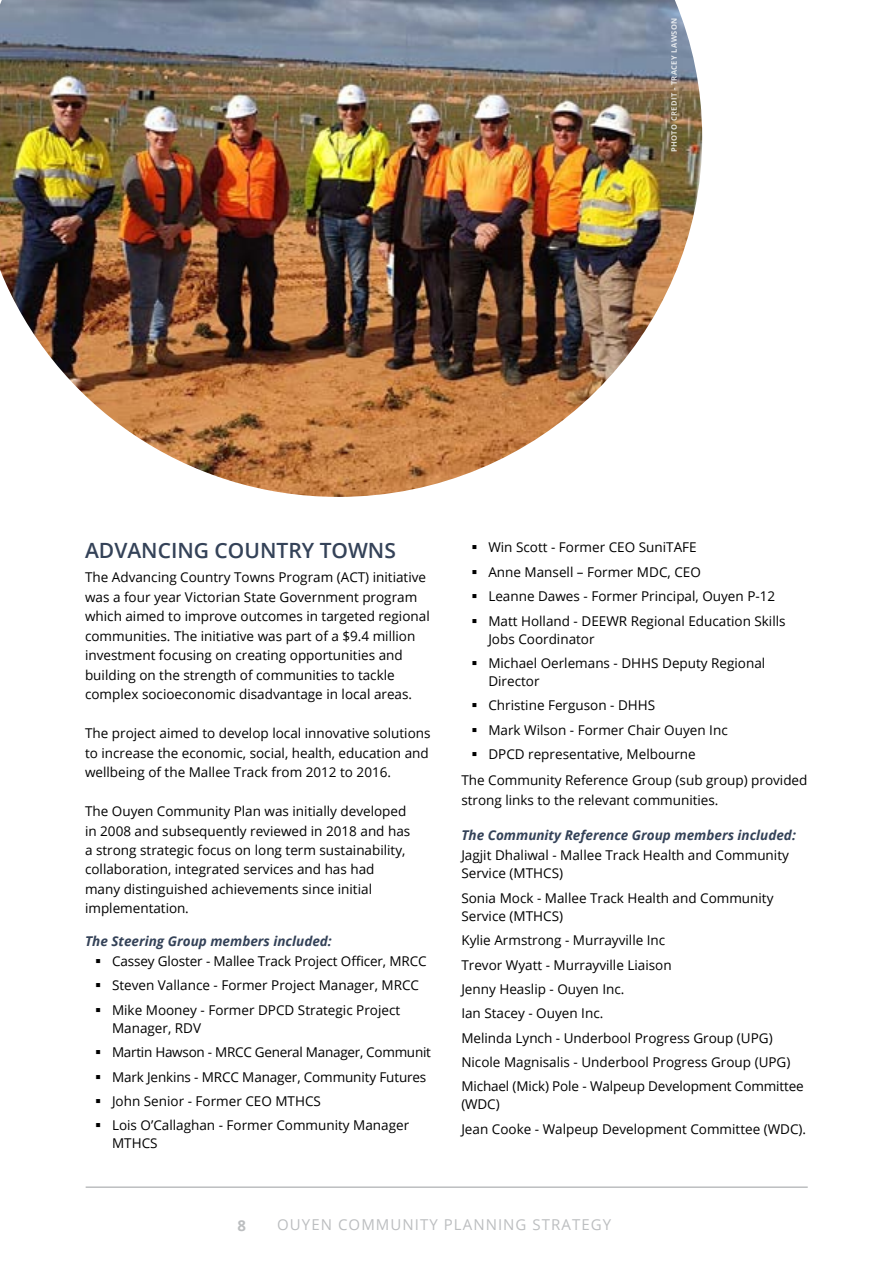
<style>
.page{position:relative;width:893px;height:1263px;background:#fff}
.page>*{position:absolute;margin:0;border:0;box-sizing:border-box;transform-origin:0 0}
.t1{font:600 21px "Open Sans";color:#344258}
.t2{font:15px "Open Sans";letter-spacing:.07em;color:#bcbec0}
.t3{font:700 15px "Open Sans";color:#bcbec0}
.t4{font:13.5px/24.5px "Open Sans";color:#000}
.t5{font:italic 700 13.5px "Open Sans";color:#344258}
.t6{font:700 7.5px "Open Sans";letter-spacing:.05em;color:#fff}
</style>
<div class="page">
<hr style="left:86px;top:1186px;width:722px;height:2px;background:#bcbec0">
<img style="left:0;top:0;width:702px;height:497px">
<p class="t6" style="left:669px;top:152px;width:136px;rotate:-90deg">PHOTO CREDIT - TRACEY LAWSON</p>
<h1 class="t1" style="left:85px;top:536px;width:312px">ADVANCING COUNTRY TOWNS</h1>
<p class="t4" style="left:85px;top:567px;width:346px;line-height:19.5px">The Advancing Country Towns Program (ACT) initiative was a four year Victorian State Government program which aimed to improve outcomes in targeted regional communities. The initiative was part of a $9.4 million investment focusing on creating opportunities and building on the strength of communities to tackle complex socioeconomic disadvantage in local areas.</p>
<p class="t4" style="left:85px;top:723px;width:347px;line-height:19.5px">The project aimed to develop local innovative solutions to increase the economic, social, health, education and wellbeing of the Mallee Track from 2012 to 2016.</p>
<p class="t4" style="left:85px;top:801px;width:327px;line-height:19.5px">The Ouyen Community Plan was initially developed in 2008 and subsequently reviewed in 2018 and has a strong strategic focus on long term sustainability, collaboration, integrated services and has had many distinguished achievements since initial implementation.</p>
<p class="t5" style="left:85px;top:931px;width:248px">The Steering Group members included:</p>
<p class="t4" style="left:112px;top:948px;width:316px">Cassey Gloster - Mallee Track Project Officer, MRCC<br>Steven Vallance - Former Project Manager, MRCC<br>Mike Mooney - Former DPCD Strategic Project</p>
<p class="t4" style="left:112px;top:1015px;width:320px">Manager, RDV<br>Martin Hawson - MRCC General Manager, Communit Mark Jenkins - MRCC Manager, Community Futures John Senior - Former CEO MTHCS<br>Lois O’Callaghan - Former Community Manager</p>
<p class="t4" style="left:112px;top:1131px;width:47px">MTHCS</p>
<p class="t4" style="left:488px;top:535px;width:299px">Win Scott - Former CEO SuniTAFE<br>Anne Mansell – Former MDC, CEO<br>Leanne Dawes - Former Principal, Ouyen P-12<br>Matt Holland - DEEWR Regional Education Skills</p>
<p class="t4" style="left:488px;top:626px;width:278px">Jobs Coordinator<br>Michael Oerlemans - DHHS Deputy Regional</p>
<p class="t4" style="left:488px;top:668px;width:241px">Director<br>Christine Ferguson - DHHS<br>Mark Wilson - Former Chair Ouyen Inc<br>DPCD representative, Melbourne</p>
<p class="t4" style="left:461px;top:770px;width:348px;line-height:19.5px">The Community Reference Group (sub group) provided strong links to the relevant communities.</p>
<p class="t5" style="left:461px;top:826px;width:336px">The Community Reference Group members included:</p>
<p class="t4" style="left:461px;top:846px;width:329px;line-height:18px">Jagjit Dhaliwal - Mallee Track Health and Community<br>Service (MTHCS)</p>
<p class="t4" style="left:461px;top:888px;width:314px;line-height:18px">Sonia Mock - Mallee Track Health and Community<br>Service (MTHCS)</p>
<p class="t4" style="left:461px;top:928px;width:344px">Kylie Armstrong - Murrayville Inc<br>Trevor Wyatt - Murrayville Liaison<br>Jenny Heaslip - Ouyen Inc.<br>Ian Stacey - Ouyen Inc.<br>Melinda Lynch - Underbool Progress Group (UPG)<br>Nicole Magnisalis - Underbool Progress Group (UPG)<br>Michael (Mick) Pole - Walpeup Development Committee</p>
<p class="t4" style="left:461px;top:1092px;width:346px">(WDC)<br>Jean Cooke - Walpeup Development Committee (WDC).</p>
<p class="t3" style="left:238px;top:1215px;width:10px">8</p>
<p class="t2" style="left:277px;top:1215px;width:335px">OUYEN COMMUNITY PLANNING STRATEGY</p>
</div>
